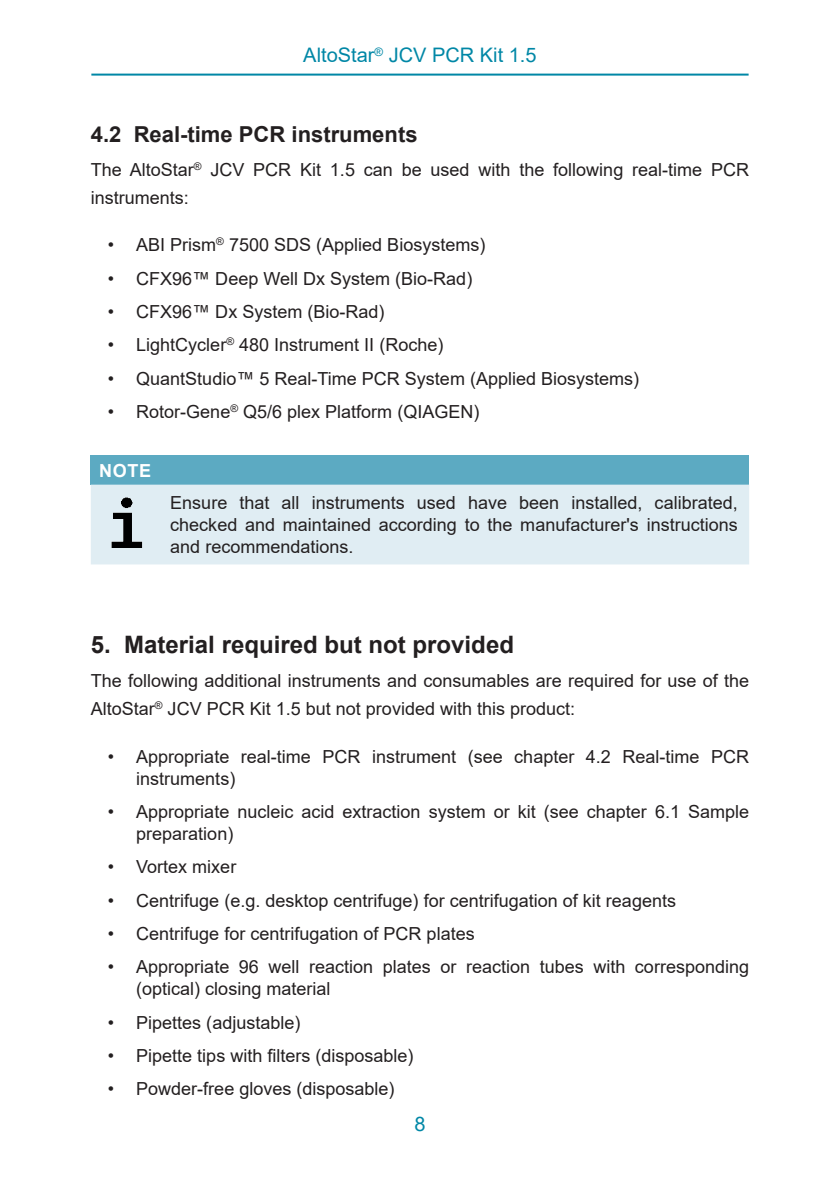
<style>
.page{position:relative;width:840px;height:1191px;background:#fff}
.page>*{position:absolute;margin:0;border:0;box-sizing:border-box;transform-origin:0 0}
.Level_1{font:700 24px "Arial";color:#231f20}
.Level_2{font:700 22px "Arial";color:#231f20}
.Seitenkopf{font:20px "Arial";color:#0087a6}
.Note_para{font:18px/22px "Arial";color:#231f20}
.Mengentext{font:18px/28px "Arial";color:#231f20}
.Note_Titel{font:700 18px "Arial";color:#fff}
</style>
<div class="page">
<hr style="left:91px;top:74px;width:657px;height:2px;background:#0087a6">
<div style="left:91px;top:455px;width:657px;height:29px;background:#5caac2"></div>
<div style="left:91px;top:484px;width:657px;height:80px;background:#e0edf3"></div>
<img style="left:94px;top:493px;width:62px;height:63px">
<p class="Seitenkopf" style="left:303px;top:41px;width:235px">AltoStar<sup>®</sup> JCV PCR Kit 1.5</p>
<p class="Level_2" style="left:91px;top:119px;width:328px">4.2 Real-time PCR instruments</p>
<p class="Mengentext" style="left:91px;top:155px;width:659px">The AltoStar<sup>®</sup> JCV PCR Kit 1.5 can be used with the following real-time PCR instruments:</p>
<p class="Note_para" style="left:108px;top:234px;width:379px">• ABI Prism<sup>®</sup> 7500 SDS (Applied Biosystems)</p>
<p class="Note_para" style="left:108px;top:267px;width:366px">• CFX96™ Deep Well Dx System (Bio-Rad)</p>
<p class="Note_para" style="left:108px;top:301px;width:278px">• CFX96™ Dx System (Bio-Rad)</p>
<p class="Note_para" style="left:108px;top:334px;width:337px">• LightCycler<sup>®</sup> 480 Instrument II (Roche)</p>
<p class="Note_para" style="left:108px;top:367px;width:532px">• QuantStudio™ 5 Real-Time PCR System (Applied Biosystems)</p>
<p class="Note_para" style="left:108px;top:401px;width:373px">• Rotor-Gene<sup>®</sup> Q5/6 plex Platform (QIAGEN)</p>
<p class="Note_Titel" style="left:99px;top:457px;width:53px">NOTE</p>
<p class="Note_para" style="left:170px;top:491px;width:568px;text-align:justify">Ensure that all instruments used have been installed, calibrated, checked and maintained according to the manufacturer's instructions and recommendations.</p>
<p class="Level_1" style="left:91px;top:628px;width:424px">5. Material required but not provided</p>
<p class="Mengentext" style="left:91px;top:666px;width:659px">The following additional instruments and consumables are required for use of the<br>AltoStar<sup>®</sup> JCV PCR Kit 1.5 but not provided with this product:</p>
<p class="Note_para" style="left:136px;top:745px;width:614px;text-indent:-28px">• Appropriate real-time PCR instrument (see chapter 4.2 Real-time PCR instruments)</p>
<p class="Note_para" style="left:136px;top:800px;width:614px;text-indent:-28px">• Appropriate nucleic acid extraction system or kit (see chapter 6.1 Sample preparation)</p>
<p class="Note_para" style="left:108px;top:855px;width:130px">• Vortex mixer</p>
<p class="Note_para" style="left:108px;top:889px;width:569px">• Centrifuge (e.g. desktop centrifuge) for centrifugation of kit reagents</p>
<p class="Note_para" style="left:108px;top:922px;width:368px">• Centrifuge for centrifugation of PCR plates</p>
<p class="Note_para" style="left:136px;top:955px;width:614px;text-indent:-28px">• Appropriate 96 well reaction plates or reaction tubes with corresponding (optical) closing material</p>
<p class="Note_para" style="left:108px;top:1011px;width:194px">• Pipettes (adjustable)</p>
<p class="Note_para" style="left:108px;top:1044px;width:307px">• Pipette tips with filters (disposable)</p>
<p class="Note_para" style="left:108px;top:1078px;width:288px">• Powder-free gloves (disposable)</p>
<p class="Seitenkopf" style="left:414px;top:1110px;width:13px">8</p>
</div>
